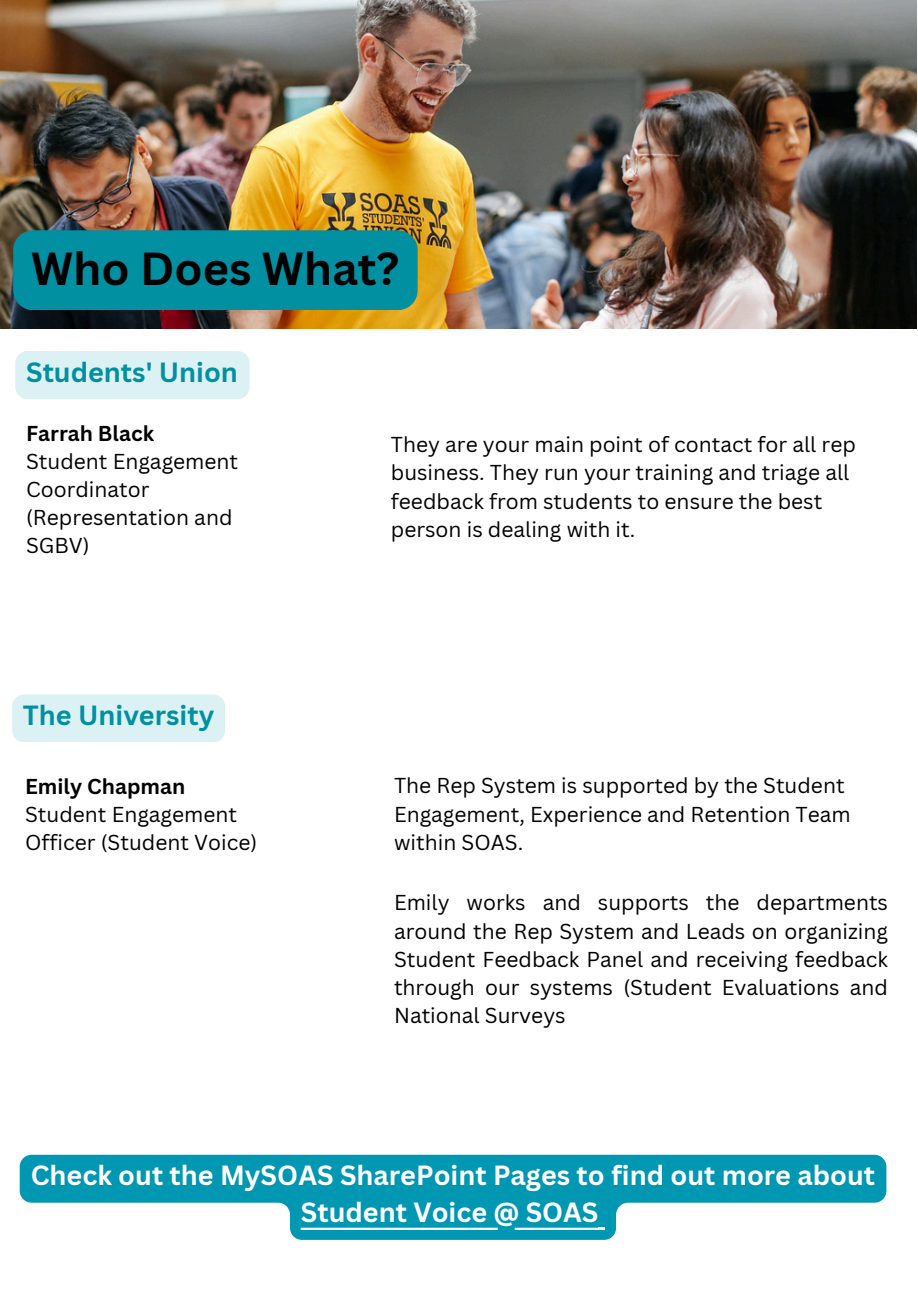
<style>
.page{position:relative;width:918px;height:1289px;background:#fff}
.page>*{position:absolute;margin:0;border:0;box-sizing:border-box;transform-origin:0 0}
.t1{font:700 45px "Canva Sans";color:#000}
.t2{font:700 27px/37.2px "Canva Sans";color:#fff;text-align:center}
.t3{font:700 27px "Canva Sans";color:#0090a1}
.t4{font:21px/28.2px "Canva Sans";color:#000}
.t5{font:700 21px "Canva Sans";color:#000}
.s1{font-weight:700}
</style>
<div class="page">
<img style="left:0;top:0;width:917px;height:329px">
<div style="left:12px;top:694px;width:213px;height:48px;background:#dbf1f3"></div>
<div style="left:15px;top:351px;width:235px;height:48px;background:#dbf1f3"></div>
<div style="left:13px;top:230px;width:405px;height:80px;background:#0090a1;border-radius:20px"></div>
<svg style="left:20px;top:1154px;width:866px;height:85px;fill:#0097b2"></svg>
<svg style="left:301px;top:1227px;width:304px;height:2px"></svg>
<h1 class="t1" style="left:31px;top:237px;width:370px">Who Does What?</h1>
<p class="t3" style="left:26px;top:353px;width:213px">Students' Union</p>
<h2 class="t5" style="left:26px;top:418px;width:129px">Farrah Black</h2>
<p class="t4" style="left:26px;top:446px;width:214px">Student Engagement<br>Coordinator (Representation and<br>SGBV)</p>
<p class="t3" style="left:23px;top:696px;width:193px">The University</p>
<p class="t4" style="left:25px;top:771px;width:234px"><span class="s1">Emily Chapman<br></span>Student Engagement<br>Officer (Student Voice)</p>
<p class="t4" style="left:391px;top:430px;width:466px">They are your main point of contact for all rep business. They run your training and triage all feedback from students to ensure the best person is dealing with it.</p>
<h2 class="t4" style="left:394px;top:771px;width:458px">The Rep System is supported by the Student<br>Engagement, Experience and Retention Team within SOAS.</h2>
<p class="t4" style="left:394px;top:888px;width:496px;text-align:justify">Emily works and supports the departments around the Rep System and Leads on organizing Student Feedback Panel and receiving feedback through our systems (Student Evaluations and National Surveys</p>
<h2 class="t2" style="left:31px;top:1155px;width:846px">Check out the MySOAS SharePoint Pages to find out more about<br>Student Voice @ SOAS</h2>
</div>
